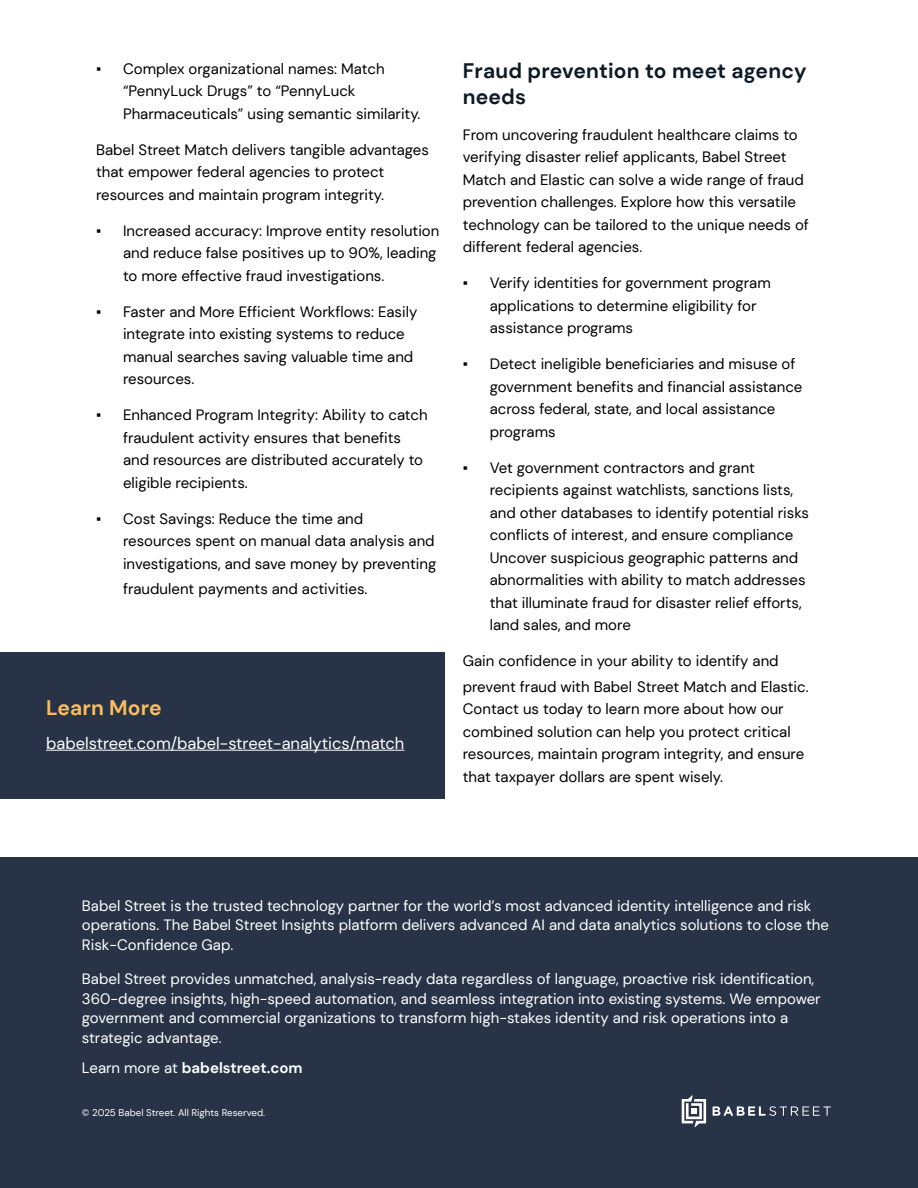
<style>
.page{position:relative;width:918px;height:1188px;background:#fff}
.page>*{position:absolute;margin:0;border:0;box-sizing:border-box;transform-origin:0 0}
.t1{font:700 21px/25.5px "DM Sans";letter-spacing:.01em;color:#0d1925}
.t2{font:700 21px "DM Sans";letter-spacing:.01em;color:#fcbd5f}
.t3{font:16.5px "DM Sans";color:#fff}
.t4{font:15px/22.5px "DM Sans";color:#000}
.t5{font:15px/19.5px "DM Sans";color:#fff}
.t6{font:700 15px "DM Sans";color:#fff}
.t7{font:9.75px "DM Sans";color:#fff}
.s1{font-family:"Arial"}
.s2{font-weight:400}
</style>
<div class="page">
<div style="left:0;top:857px;width:918px;height:331px;background:#283347"></div>
<svg style="left:713px;top:1106px;width:118px;height:10px"></svg>
<svg style="left:682px;top:1095px;width:24px;height:33px"></svg>
<div style="left:0;top:652px;width:445px;height:147px;background:#283347"></div>
<hr style="left:46px;top:750px;width:358px;height:1px;background:#fff">
<p class="t4" style="left:123px;top:57px;width:299px;text-indent:-27px"><span class="s1">▪</span> Complex organizational names: Match “PennyLuck Drugs” to “PennyLuck<br>Pharmaceuticals” using semantic similarity.</p>
<p class="t4" style="left:96px;top:138px;width:334px">Babel Street Match delivers tangible advantages that empower federal agencies to protect resources and maintain program integrity.</p>
<p class="t4" style="left:123px;top:219px;width:318px;text-indent:-27px"><span class="s1">▪</span> Increased accuracy: Improve entity resolution and reduce false positives up to 90%, leading to more effective fraud investigations.</p>
<p class="t4" style="left:123px;top:300px;width:296px;text-indent:-27px"><span class="s1">▪</span> Faster and More Efficient Workflows: Easily integrate into existing systems to reduce manual searches saving valuable time and resources.</p>
<p class="t4" style="left:123px;top:404px;width:306px;text-indent:-27px"><span class="s1">▪</span> Enhanced Program Integrity: Ability to catch fraudulent activity ensures that benefits and resources are distributed accurately to eligible recipients.</p>
<p class="t4" style="left:123px;top:507px;width:315px;text-indent:-27px"><span class="s1">▪</span> Cost Savings: Reduce the time and<br>resources spent on manual data analysis and investigations, and save money by preventing</p>
<p class="t4" style="left:123px;top:578px;width:246px">fraudulent payments and activities.</p>
<h1 class="t2" style="left:46px;top:695px;width:117px">Learn More</h1>
<p class="t3" style="left:46px;top:733px;width:360px">babelstreet.com/babel-street-analytics/match</p>
<h1 class="t1" style="left:463px;top:58px;width:345px">Fraud prevention to meet agency needs</h1>
<p class="t4" style="left:463px;top:123px;width:348px">From uncovering fraudulent healthcare claims to verifying disaster relief applicants, Babel Street Match and Elastic can solve a wide range of fraud prevention challenges. Explore how this versatile technology can be tailored to the unique needs of different federal agencies.</p>
<p class="t4" style="left:490px;top:271px;width:283px;text-indent:-27px"><span class="s1">▪</span> Verify identities for government program applications to determine eligibility for assistance programs</p>
<p class="t4" style="left:490px;top:352px;width:314px;text-indent:-27px"><span class="s1">▪</span> Detect ineligible beneficiaries and misuse of government benefits and financial assistance across federal, state, and local assistance programs</p>
<p class="t4" style="left:490px;top:456px;width:321px;text-indent:-27px"><span class="s1">▪</span> Vet government contractors and grant recipients against watchlists, sanctions lists, and other databases to identify potential risks conflicts of interest, and ensure compliance Uncover suspicious geographic patterns and abnormalities with ability to match addresses that illuminate fraud for disaster relief efforts, land sales, and more</p>
<p class="t4" style="left:463px;top:648px;width:347px;line-height:25.5px">Gain confidence in your ability to identify and prevent fraud with Babel Street Match and Elastic.</p>
<p class="t4" style="left:463px;top:697px;width:343px">Contact us today to learn more about how our combined solution can help you protect critical resources, maintain program integrity, and ensure that taxpayer dollars are spent wisely.</p>
<p class="t5" style="left:82px;top:896px;width:749px">Babel Street is the trusted technology partner for the world’s most advanced identity intelligence and risk operations. The Babel Street Insights platform delivers advanced AI and data analytics solutions to close the<br>Risk-Confidence Gap.</p>
<p class="t5" style="left:82px;top:969px;width:740px">Babel Street provides unmatched, analysis-ready data regardless of language, proactive risk identification, 360-degree insights, high-speed automation, and seamless integration into existing systems. We empower government and commercial organizations to transform high-stakes identity and risk operations into a strategic advantage.</p>
<p class="t6" style="left:82px;top:1059px;width:222px"><span class="s2">Learn more at</span> babelstreet.com</p>
<p class="t7" style="left:82px;top:1106px;width:185px">© 2025 Babel Street. All Rights Reserved.</p>
</div>
